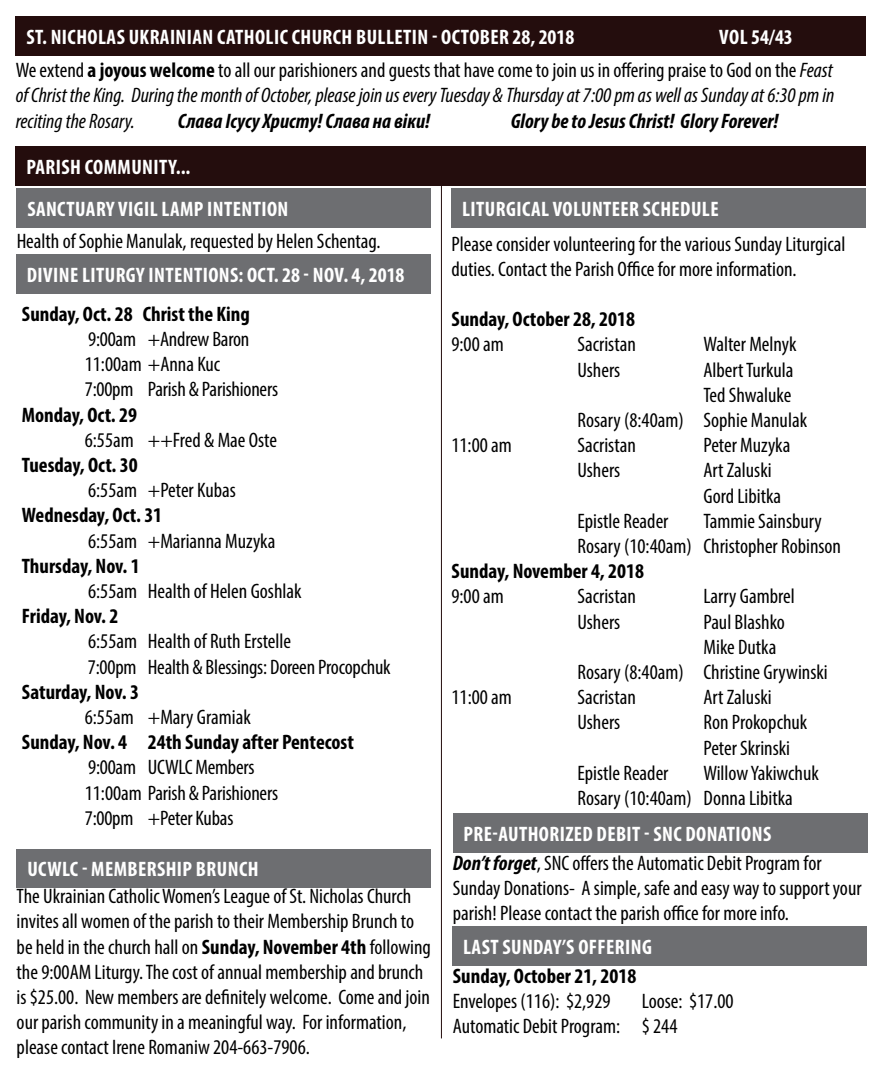
<style>
.page{position:relative;width:882px;height:1071px;background:#fff}
.page>*{position:absolute;margin:0;border:0;box-sizing:border-box;transform-origin:0 0}
.t1{font:condensed 21px/25.2px "Myriad Pro";color:#000}
.t2{font:italic condensed 21px/25.2px "Myriad Pro";color:#000;text-align:justify}
.t3{font:700 condensed 21px "Myriad Pro";letter-spacing:.02em;color:#fff}
.t4{font:700 condensed 21px "Myriad Pro";color:#000}
.t5{font:italic 700 condensed 21px "Myriad Pro";color:#000}
.s1{font-style:normal}
.s2{font-weight:700;font-style:normal}
.s3{font-weight:700;color:#fff}
.s4{font-weight:700;font-style:italic}
.s5{font-weight:700}
</style>
<div class="page">
<div style="left:452px;top:926px;width:415px;height:39px;background:#6d6e71"></div>
<div style="left:16px;top:255px;width:414px;height:39px;background:#6d6e71"></div>
<div style="left:16px;top:147px;width:850px;height:39px;background:#240d0d"></div>
<div style="left:16px;top:16px;width:850px;height:39px;background:#240d0d"></div>
<hr style="left:441px;top:175px;width:1px;height:863px;background:#240d0d">
<div style="left:452px;top:188px;width:414px;height:40px;background:#6d6e71"></div>
<div style="left:17px;top:188px;width:414px;height:40px;background:#6d6e71"></div>
<div style="left:453px;top:813px;width:415px;height:39px;background:#6d6e71"></div>
<div style="left:17px;top:849px;width:414px;height:38px;background:#6d6e71"></div>
<p class="t3" style="left:26px;top:24px;width:550px">ST. NICHOLAS UKRAINIAN CATHOLIC CHURCH BULLETIN - OCTOBER 28, 2018</p>
<p class="t3" style="left:719px;top:24px;width:75px">VOL 54/43</p>
<p class="t2" style="left:16px;top:57px;width:820px"><span class="s1">We extend</span> <span class="s2">a joyous welcome</span> <span class="s1">to all our parishioners and guests that have come to join us in offering praise to God on the</span> Feast of Christ the King. During the month of October, please join us every Tuesday &amp; Thursday at 7:00 pm as well as Sunday at 6:30 pm in reciting the Rosary.</p>
<p class="t5" style="left:178px;top:107px;width:254px">Слава Ісусу Христу! Слава на віки!</p>
<p class="t5" style="left:511px;top:107px;width:269px">Glory be to Jesus Christ! Glory Forever!</p>
<p class="t3" style="left:26px;top:154px;width:166px">PARISH COMMUNITY...</p>
<p class="t3" style="left:27px;top:196px;width:263px">SANCTUARY VIGIL LAMP INTENTION</p>
<p class="t3" style="left:462px;top:196px;width:258px">LITURGICAL VOLUNTEER SCHEDULE</p>
<p class="t1" style="left:451px;top:231px;width:395px">Please consider volunteering for the various Sunday Liturgical duties. Contact the Parish Office for more information.</p>
<p class="t4" style="left:451px;top:306px;width:185px">Sunday, October 28, 2018</p>
<p class="t1" style="left:451px;top:332px;width:54px">9:00 am</p>
<p class="t1" style="left:577px;top:332px;width:60px">Sacristan</p>
<p class="t1" style="left:703px;top:332px;width:95px">Walter Melnyk</p>
<p class="t1" style="left:577px;top:357px;width:44px">Ushers</p>
<p class="t1" style="left:703px;top:357px;width:91px">Albert Turkula</p>
<p class="t1" style="left:703px;top:382px;width:89px">Ted Shwaluke</p>
<p class="t1" style="left:577px;top:407px;width:231px">Rosary (8:40am) Sophie Manulak</p>
<p class="t1" style="left:451px;top:432px;width:62px">11:00 am</p>
<p class="t1" style="left:577px;top:432px;width:60px">Sacristan</p>
<p class="t1" style="left:703px;top:432px;width:89px">Peter Muzyka</p>
<p class="t1" style="left:577px;top:458px;width:44px">Ushers</p>
<p class="t1" style="left:703px;top:458px;width:79px">Art Zaluski<br>Gord Libitka</p>
<p class="t1" style="left:578px;top:508px;width:93px">Epistle Reader</p>
<p class="t1" style="left:17px;top:228px;width:365px">Health of Sophie Manulak, requested by Helen Schentag.</p>
<p class="t3" style="left:27px;top:262px;width:379px">DIVINE LITURGY INTENTIONS: OCT. 28 - NOV. 4, 2018</p>
<p class="t4" style="left:22px;top:301px;width:230px">Sunday, Oct. 28 Christ the King</p>
<p class="t1" style="left:85px;top:326px;width:195px">9:00am +Andrew Baron<br>11:00am +Anna Kuc<br>7:00pm Parish &amp; Parishioners</p>
<p class="t4" style="left:22px;top:402px;width:117px">Monday, Oct. 29</p>
<p class="t1" style="left:85px;top:427px;width:194px">6:55am ++Fred &amp; Mae Oste</p>
<p class="t4" style="left:22px;top:452px;width:117px">Tuesday, Oct. 30</p>
<p class="t1" style="left:88px;top:477px;width:149px">6:55am +Peter Kubas</p>
<p class="t4" style="left:22px;top:502px;width:142px">Wednesday, Oct. 31</p>
<p class="t1" style="left:88px;top:528px;width:189px">6:55am +Marianna Muzyka</p>
<p class="t4" style="left:22px;top:553px;width:119px">Thursday, Nov. 1</p>
<p class="t1" style="left:88px;top:578px;width:215px">6:55am Health of Helen Goshlak</p>
<p class="t4" style="left:22px;top:603px;width:98px">Friday, Nov. 2</p>
<p class="t1" style="left:88px;top:629px;width:304px">6:55am Health of Ruth Erstelle<br>7:00pm Health &amp; Blessings: Doreen Procopchuk</p>
<p class="t4" style="left:22px;top:679px;width:119px">Saturday, Nov. 3</p>
<p class="t1" style="left:85px;top:704px;width:167px">6:55am +Mary Gramiak</p>
<p class="t4" style="left:22px;top:729px;width:334px">Sunday, Nov. 4 24th Sunday after Pentecost</p>
<p class="t1" style="left:85px;top:755px;width:195px">9:00am UCWLC Members<br>11:00am Parish &amp; Parishioners<br>7:00pm +Peter Kubas</p>
<p class="t1" style="left:578px;top:508px;width:265px;text-indent:126px">Tammie Sainsbury<br>Rosary (10:40am) Christopher Robinson</p>
<p class="t4" style="left:452px;top:558px;width:194px">Sunday, November 4, 2018</p>
<p class="t1" style="left:452px;top:584px;width:54px">9:00 am</p>
<p class="t1" style="left:578px;top:584px;width:60px">Sacristan</p>
<p class="t1" style="left:704px;top:584px;width:93px">Larry Gambrel</p>
<p class="t1" style="left:578px;top:609px;width:44px">Ushers</p>
<p class="t1" style="left:704px;top:609px;width:83px">Paul Blashko</p>
<p class="t1" style="left:704px;top:634px;width:74px">Mike Dutka</p>
<p class="t1" style="left:578px;top:659px;width:252px">Rosary (8:40am) Christine Grywinski</p>
<p class="t1" style="left:452px;top:684px;width:62px">11:00 am</p>
<p class="t1" style="left:578px;top:684px;width:60px">Sacristan</p>
<p class="t1" style="left:704px;top:684px;width:70px">Art Zaluski</p>
<p class="t1" style="left:578px;top:710px;width:44px">Ushers</p>
<p class="t1" style="left:704px;top:710px;width:105px">Ron Prokopchuk<br>Peter Skrinski</p>
<p class="t1" style="left:578px;top:760px;width:93px">Epistle Reader</p>
<p class="t1" style="left:578px;top:760px;width:243px;text-indent:126px">Willow Yakiwchuk<br>Rosary (10:40am) Donna Libitka</p>
<p class="t1" style="left:453px;top:819px;width:370px;line-height:29.1px;text-indent:11px"><span class="s3">PRE-AUTHORIZED DEBIT - SNC DONATIONS<br></span><span class="s4">Don’t forget</span>, SNC offers the Automatic Debit Program for</p>
<p class="t1" style="left:453px;top:875px;width:410px">Sunday Donations- A simple, safe and easy way to support your parish! Please contact the parish office for more info.</p>
<p class="t3" style="left:27px;top:856px;width:233px">UCWLC - MEMBERSHIP BRUNCH</p>
<p class="t1" style="left:17px;top:883px;width:416px">The Ukrainian Catholic Women’s League of St. Nicholas Church invites all women of the parish to their Membership Brunch to be held in the church hall on <span class="s5">Sunday, November 4th</span> following the 9:00AM Liturgy. The cost of annual membership and brunch is $25.00. New members are definitely welcome. Come and join our parish community in a meaningful way. For information, please contact Irene Romaniw 204-663-7906.</p>
<p class="t3" style="left:463px;top:934px;width:190px">LAST SUNDAY’S OFFERING</p>
<p class="t4" style="left:453px;top:962px;width:185px">Sunday, October 21, 2018</p>
<p class="t1" style="left:453px;top:988px;width:159px">Envelopes (116): $2,929</p>
<p class="t1" style="left:453px;top:988px;width:282px;text-indent:189px">Loose: $17.00<br>Automatic Debit Program: $ 244</p>
</div>
